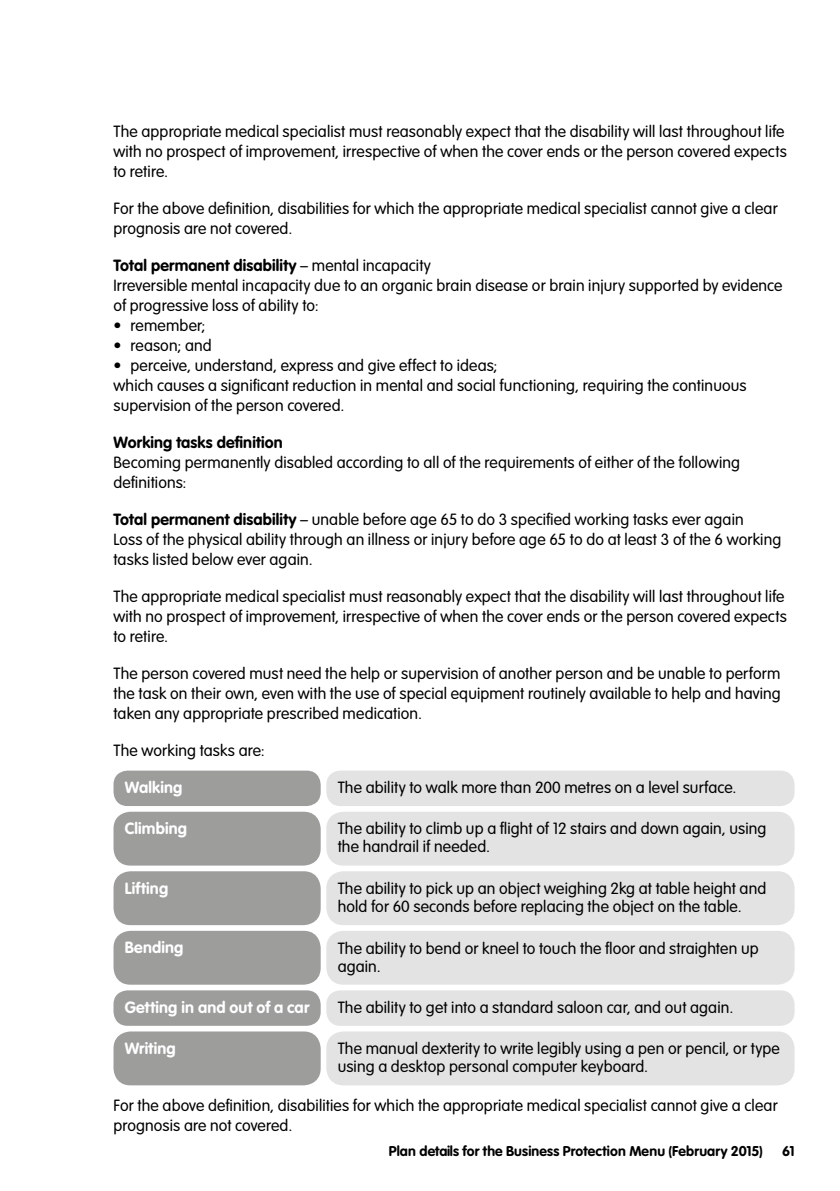
<style>
.page{position:relative;width:840px;height:1191px;background:#fff}
.page>*{position:absolute;margin:0;border:0;box-sizing:border-box;transform-origin:0 0}
.t1{font:300 16px/20px "VAG Rounded LT";letter-spacing:.01em;color:#000}
.t2{font:700 16px "VAG Rounded LT";letter-spacing:.01em;color:#fff}
.t3{font:700 16px "VAG Rounded LT";letter-spacing:.01em;color:#000}
.t4{font:700 14px "VAG Rounded LT";letter-spacing:.01em;color:#000}
.s1{font-weight:700}
</style>
<div class="page">
<div style="left:326px;top:770px;width:468px;height:36px;background:#e3e3e3;border-radius:14px"></div>
<div style="left:326px;top:811px;width:468px;height:54px;background:#e3e3e3;border-radius:17px"></div>
<div style="left:326px;top:871px;width:468px;height:54px;background:#e3e3e3;border-radius:17px"></div>
<div style="left:326px;top:930px;width:468px;height:54px;background:#e3e3e3;border-radius:17px"></div>
<div style="left:326px;top:990px;width:468px;height:35px;background:#e3e3e3;border-radius:14px"></div>
<div style="left:326px;top:1031px;width:468px;height:54px;background:#e3e3e3;border-radius:17px"></div>
<div style="left:113px;top:770px;width:207px;height:36px;background:#9d9d9c;border-radius:14px"></div>
<div style="left:113px;top:811px;width:207px;height:54px;background:#9d9d9c;border-radius:17px"></div>
<div style="left:113px;top:871px;width:207px;height:54px;background:#9d9d9c;border-radius:17px"></div>
<div style="left:113px;top:930px;width:207px;height:54px;background:#9d9d9c;border-radius:17px"></div>
<div style="left:113px;top:990px;width:207px;height:35px;background:#9d9d9c;border-radius:14px"></div>
<div style="left:113px;top:1031px;width:207px;height:54px;background:#9d9d9c;border-radius:17px"></div>
<p class="t1" style="left:113px;top:122px;width:674px">The appropriate medical specialist must reasonably expect that the disability will last throughout life with no prospect of improvement, irrespective of when the cover ends or the person covered expects to retire.</p>
<p class="t1" style="left:113px;top:199px;width:665px">For the above definition, disabilities for which the appropriate medical specialist cannot give a clear prognosis are not covered.</p>
<p class="t1" style="left:113px;top:256px;width:670px"><span class="s1">Total permanent disability</span> – mental incapacity<br>Irreversible mental incapacity due to an organic brain disease or brain injury supported by evidence of progressive loss of ability to:</p>
<p class="t1" style="left:113px;top:316px;width:93px">• remember;</p>
<p class="t1" style="left:113px;top:336px;width:100px">• reason; and</p>
<p class="t1" style="left:113px;top:356px;width:634px">• perceive, understand, express and give effect to ideas;<br>which causes a significant reduction in mental and social functioning, requiring the continuous supervision of the person covered.</p>
<p class="t3" style="left:113px;top:433px;width:171px">Working tasks definition</p>
<p class="t1" style="left:113px;top:453px;width:627px">Becoming permanently disabled according to all of the requirements of either of the following definitions:</p>
<p class="t1" style="left:113px;top:510px;width:669px"><span class="s1">Total permanent disability</span> – unable before age 65 to do 3 specified working tasks ever again<br>Loss of the physical ability through an illness or injury before age 65 to do at least 3 of the 6 working tasks listed below ever again.</p>
<p class="t1" style="left:113px;top:587px;width:674px">The appropriate medical specialist must reasonably expect that the disability will last throughout life with no prospect of improvement, irrespective of when the cover ends or the person covered expects to retire.</p>
<p class="t1" style="left:113px;top:664px;width:668px;text-align:justify">The person covered must need the help or supervision of another person and be unable to perform the task on their own, even with the use of special equipment routinely available to help and having taken any appropriate prescribed medication.</p>
<p class="t1" style="left:113px;top:741px;width:153px">The working tasks are:</p>
<p class="t2" style="left:125px;top:778px;width:59px">Walking</p>
<p class="t1" style="left:337px;top:778px;width:400px">The ability to walk more than 200 metres on a level surface.</p>
<p class="t2" style="left:125px;top:819px;width:64px">Climbing</p>
<p class="t1" style="left:337px;top:820px;width:430px;line-height:18px">The ability to climb up a flight of 12 stairs and down again, using the handrail if needed.</p>
<p class="t2" style="left:125px;top:879px;width:45px">Lifting</p>
<p class="t1" style="left:337px;top:880px;width:430px;line-height:18px">The ability to pick up an object weighing 2kg at table height and hold for 60 seconds before replacing the object on the table.</p>
<p class="t2" style="left:125px;top:938px;width:60px">Bending</p>
<p class="t1" style="left:337px;top:939px;width:422px;line-height:18px">The ability to bend or kneel to touch the floor and straighten up again.</p>
<p class="t2" style="left:125px;top:998px;width:186px">Getting in and out of a car</p>
<p class="t1" style="left:337px;top:998px;width:397px">The ability to get into a standard saloon car, and out again.</p>
<p class="t2" style="left:125px;top:1039px;width:52px">Writing</p>
<p class="t1" style="left:337px;top:1040px;width:443px;line-height:18px">The manual dexterity to write legibly using a pen or pencil, or type using a desktop personal computer keyboard.</p>
<p class="t1" style="left:113px;top:1095px;width:665px">For the above definition, disabilities for which the appropriate medical specialist cannot give a clear prognosis are not covered.</p>
<p class="t4" style="left:388px;top:1143px;width:375px">Plan details for the Business Protection Menu (February 2015)</p>
<p class="t4" style="left:781px;top:1143px;width:14px">61</p>
</div>
